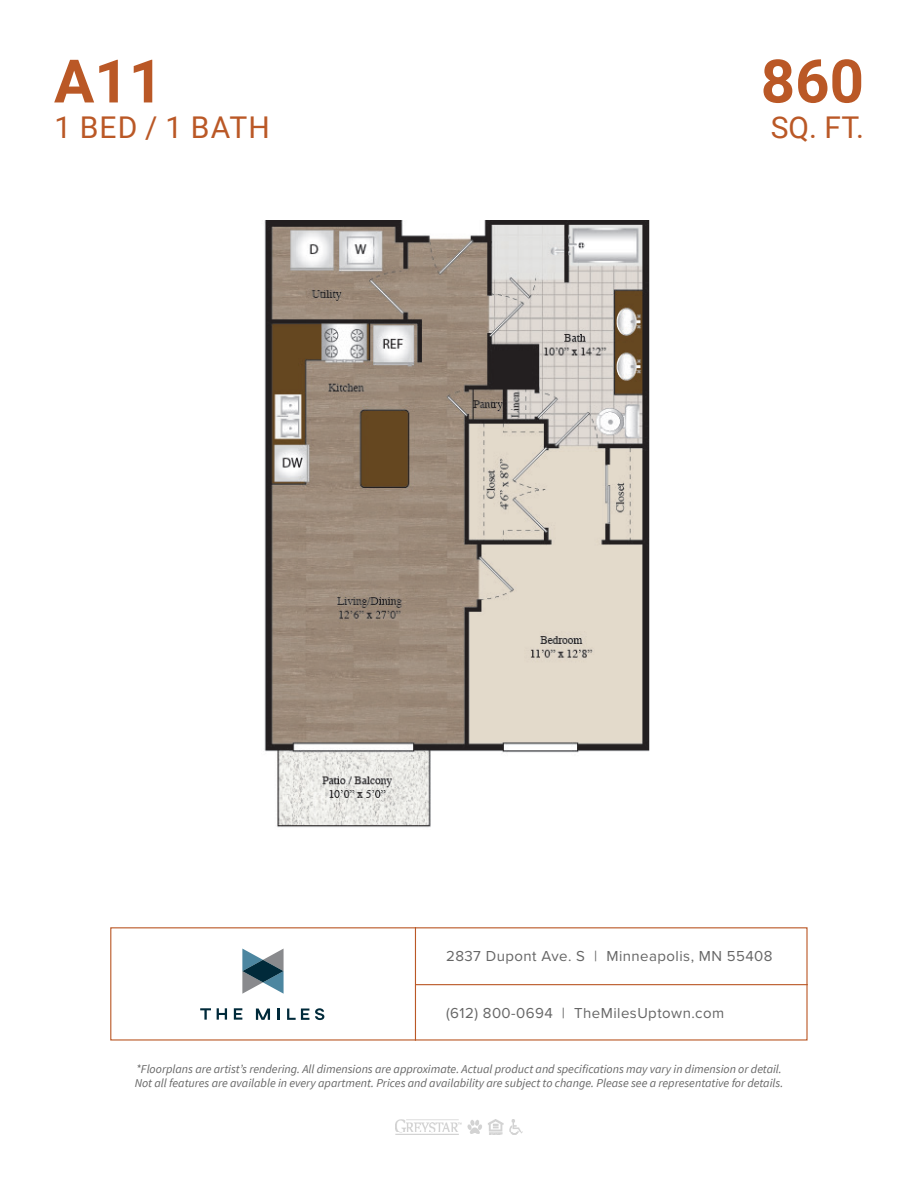
<style>
.page{position:relative;width:918px;height:1188px;background:#fff}
.page>*{position:absolute;margin:0;border:0;box-sizing:border-box;transform-origin:0 0}
.NAME_Sans_Serif{font:700 60px "Roboto";color:#ba5826}
.Sq_Ft_-_NUMBER{font:700 60px "Roboto";color:#ba5826}
.Floorplan_Details{font:30px "Roboto";letter-spacing:.035em;color:#ba5826}
.Sq_Ft-_Text{font:30px "Roboto";color:#ba5826}
.t1{font:15px "Proxima Nova";letter-spacing:.03em;color:#666}
.t2{font:italic 12px/14.4px "Source Sans Pro";color:#666}
</style>
<div class="page">
<hr style="left:415px;top:927px;width:1px;height:114px;background:#ba5826">
<hr style="left:415px;top:984px;width:393px;height:1px;background:#ba5826">
<img style="left:395px;top:1119px;width:128px;height:15px">
<svg style="left:242px;top:949px;width:42px;height:45px"></svg>
<svg style="left:256px;top:1009px;width:14px;height:11px"></svg>
<svg style="left:277px;top:1009px;width:3px;height:11px"></svg>
<svg style="left:287px;top:1009px;width:22px;height:11px"></svg>
<svg style="left:315px;top:1008px;width:9px;height:12px"></svg>
<svg style="left:200px;top:1008px;width:11px;height:12px"></svg>
<svg style="left:217px;top:1008px;width:10px;height:12px"></svg>
<svg style="left:234px;top:1008px;width:8px;height:12px"></svg>
<img style="left:264px;top:220px;width:386px;height:608px">
<p class="NAME_Sans_Serif" style="left:54px;top:39px;width:111px">A11</p>
<p class="Sq_Ft_-_NUMBER" style="left:761px;top:39px;width:105px">860</p>
<p class="Floorplan_Details" style="left:55px;top:107px;width:217px">1 BED / 1 BATH</p>
<p class="Sq_Ft-_Text" style="left:771px;top:107px;width:95px">SQ. FT.</p>
<p class="t1" style="left:446px;top:947px;width:328px">2837 Dupont Ave. S | Minneapolis, MN 55408</p>
<p class="t1" style="left:446px;top:1004px;width:280px">(612) 800-0694 | TheMilesUptown.com</p>
<p class="t2" style="left:135px;top:1061px;width:650px">*Floorplans are artist’s rendering. All dimensions are approximate. Actual product and specifications may vary in dimension or detail.<br>Not all features are available in every apartment. Prices and availability are subject to change. Please see a representative for details.</p>
</div>
